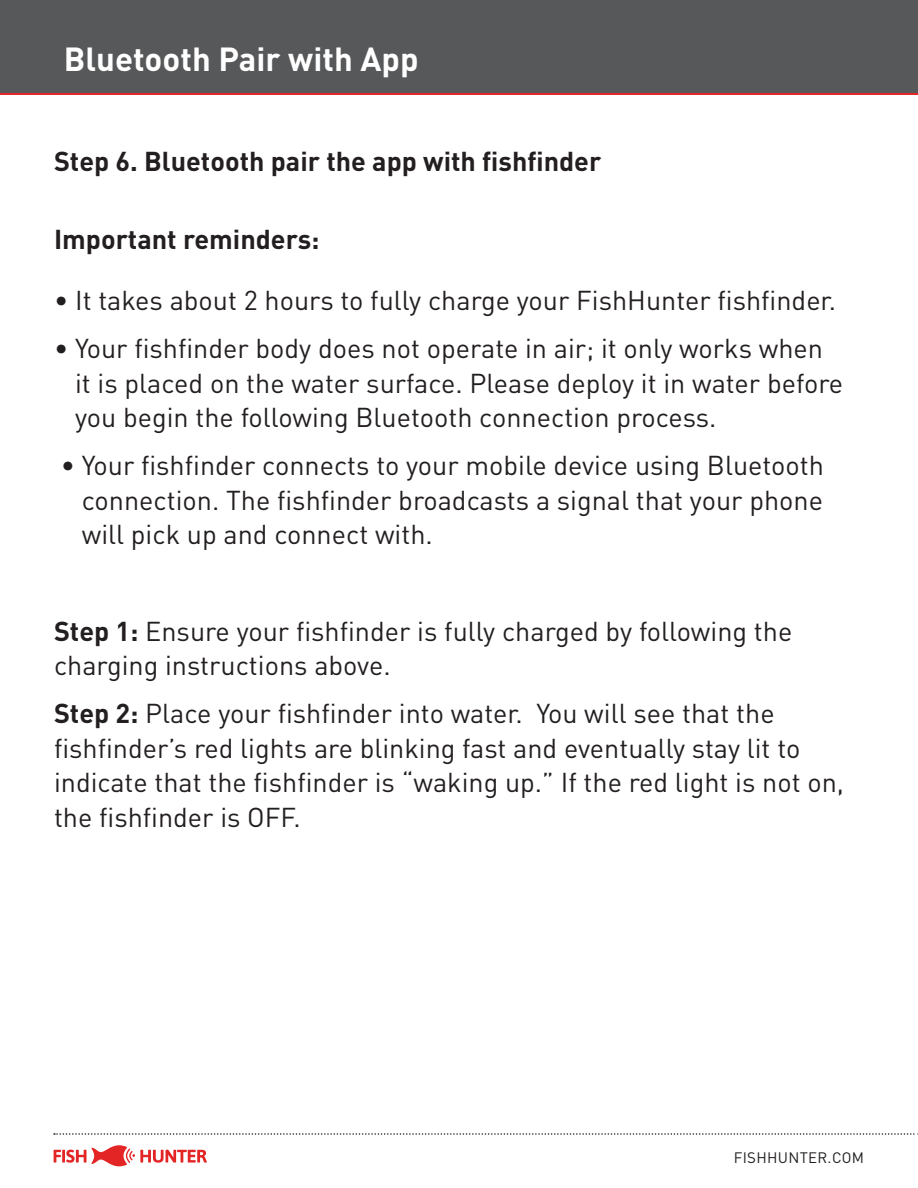
<style>
.page{position:relative;width:918px;height:1188px;background:#fff}
.page>*{position:absolute;margin:0;border:0;box-sizing:border-box;transform-origin:0 0}
.t1{font:700 33px "DIN";color:#fff}
.t2{font:27px/34.5px "DIN";color:#231f20}
.t3{font:700 27px "DIN";color:#231f20}
.t4{font:15px "DIN";letter-spacing:.02em;color:#231f20}
.s1{font-weight:700}
</style>
<div class="page">
<hr style="left:0;top:91px;width:918px;height:3px;background:#e32525">
<div style="left:0;top:0;width:918px;height:92px;background:#57585a"></div>
<svg style="left:54px;top:1145px;width:153px;height:21px"></svg>
<svg style="left:54px;top:1133px;width:864px;height:2px"></svg>
<p class="t1" style="left:64px;top:37px;width:356px">Bluetooth Pair with App</p>
<p class="t3" style="left:54px;top:144px;width:549px">Step 6. Bluetooth pair the app with fishfinder</p>
<p class="t3" style="left:54px;top:222px;width:267px">Important reminders:</p>
<p class="t2" style="left:54px;top:283px;width:784px">• It takes about 2 hours to fully charge your FishHunter fishfinder.</p>
<p class="t2" style="left:75px;top:331px;width:770px;text-indent:-21px">• Your fishfinder body does not operate in air; it only works when it is placed on the water surface. Please deploy it in water before you begin the following Bluetooth connection process.</p>
<p class="t2" style="left:82px;top:448px;width:744px;text-align:justify;text-indent:-21px">• Your fishfinder connects to your mobile device using Bluetooth connection. The fishfinder broadcasts a signal that your phone will pick up and connect with.</p>
<p class="t2" style="left:54px;top:613px;width:740px"><span class="s1">Step 1:</span> Ensure your fishfinder is fully charged by following the charging instructions above.</p>
<p class="t2" style="left:54px;top:696px;width:791px"><span class="s1">Step 2:</span> Place your fishfinder into water. You will see that the fishfinder’s red lights are blinking fast and eventually stay lit to indicate that the fishfinder is “waking up.” If the red light is not on, the fishfinder is OFF.</p>
<p class="t4" style="left:734px;top:1149px;width:132px">FISHHUNTER.COM</p>
</div>
